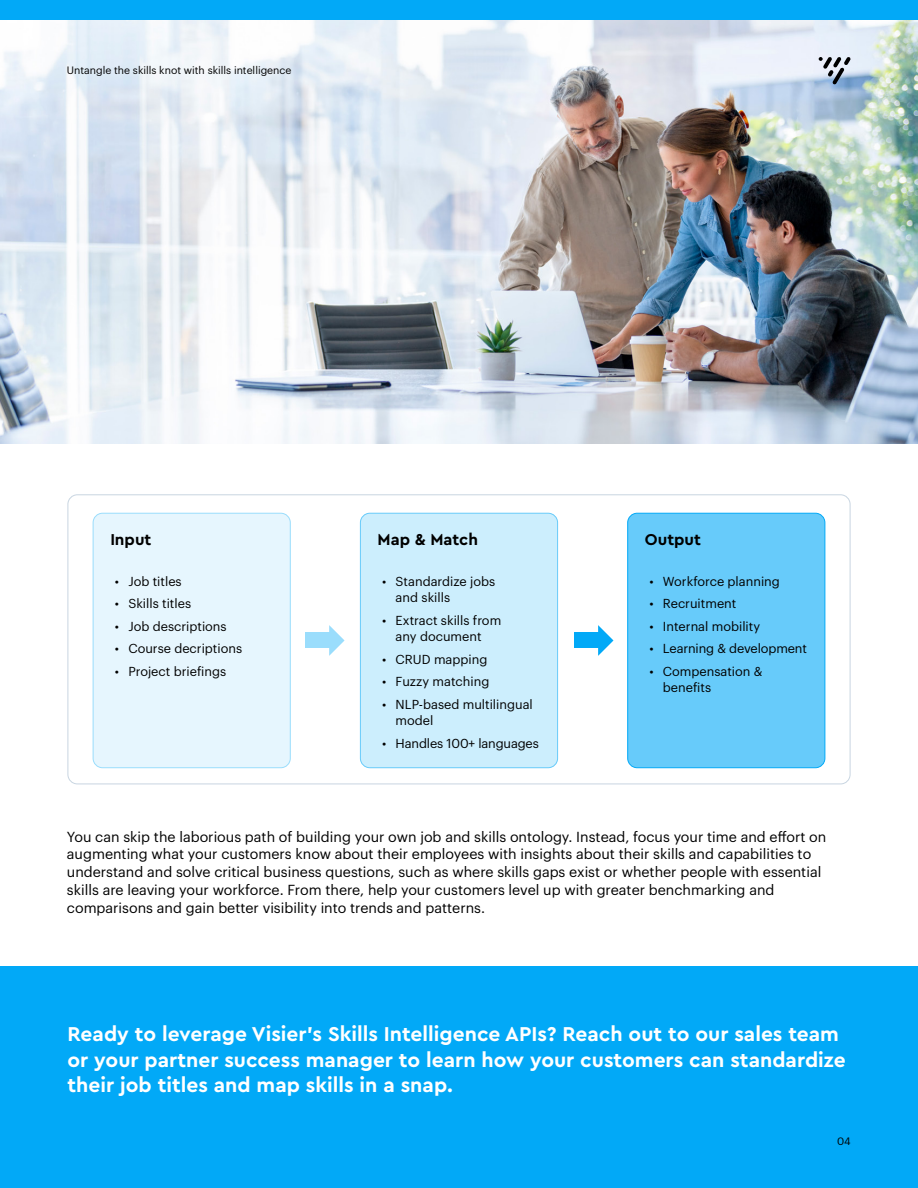
<style>
.page{position:relative;width:918px;height:1188px;background:#fff}
.page>*{position:absolute;margin:0;border:0;box-sizing:border-box;transform-origin:0 0}
.t1{font:700 21px/25.5px "Cera Pro";color:#fff}
.t2{font:700 16.5px "Cera Pro";color:#000}
.t3{font:14.25px/18px "Graphik";color:#000}
.t4{font:12.75px/16.5px "Graphik";color:#000}
.t5{font:10.5px "Graphik";color:#000}
</style>
<div class="page">
<div style="left:0;top:966px;width:918px;height:222px;background:#02a9f7"></div>
<div style="left:93px;top:513px;width:197px;height:255px;background:#e6f6fe;border-radius:9px"></div>
<div style="left:93px;top:513px;width:198px;height:255px;border:1px solid #9addfc;border-radius:9px"></div>
<div style="left:360px;top:513px;width:198px;height:255px;background:#cceefd;border-radius:9px"></div>
<div style="left:360px;top:513px;width:198px;height:255px;border:1px solid #67cbfa;border-radius:9px"></div>
<div style="left:628px;top:513px;width:197px;height:255px;background:#67cbfa;border-radius:9px"></div>
<div style="left:627px;top:513px;width:198px;height:255px;border:1px solid #02a9f7;border-radius:9px"></div>
<div style="left:306px;top:633px;width:24px;height:15px;background:#9addfc"></div>
<svg style="left:329px;top:625px;width:16px;height:31px"></svg>
<div style="left:575px;top:633px;width:24px;height:15px;background:#02a9f7"></div>
<svg style="left:598px;top:625px;width:15px;height:31px"></svg>
<img style="left:0;top:20px;width:918px;height:424px">
<div style="left:0;top:0;width:918px;height:20px;background:#02a9f7"></div>
<svg style="left:819px;top:57px;width:32px;height:27px"></svg>
<p class="t5" style="left:67px;top:63px;width:226px">Untangle the skills knot with skills intelligence</p>
<p class="t2" style="left:110px;top:529px;width:43px">Input</p>
<p class="t4" style="left:115px;top:572px;width:68px">• Job titles</p>
<p class="t4" style="left:115px;top:594px;width:78px">• Skills titles</p>
<p class="t4" style="left:115px;top:617px;width:113px">• Job descriptions</p>
<p class="t4" style="left:115px;top:639px;width:129px">• Course decriptions</p>
<p class="t4" style="left:115px;top:662px;width:113px">• Project briefings</p>
<p class="t2" style="left:378px;top:529px;width:102px">Map &amp; Match</p>
<p class="t4" style="left:396px;top:572px;width:101px;text-indent:-14px">• Standardize jobs and skills</p>
<p class="t4" style="left:382px;top:611px;width:121px;text-align:center">• Extract skills from any document</p>
<p class="t4" style="left:382px;top:650px;width:107px">• CRUD mapping</p>
<p class="t4" style="left:382px;top:672px;width:109px">• Fuzzy matching</p>
<p class="t4" style="left:396px;top:695px;width:139px;text-indent:-14px">• NLP-based multilingual model</p>
<p class="t4" style="left:382px;top:734px;width:158px">• Handles 100+ languages</p>
<p class="t2" style="left:645px;top:529px;width:58px">Output</p>
<p class="t4" style="left:649px;top:572px;width:132px">• Workforce planning</p>
<p class="t4" style="left:649px;top:594px;width:88px">• Recruitment</p>
<p class="t4" style="left:649px;top:617px;width:112px">• Internal mobility</p>
<p class="t4" style="left:649px;top:639px;width:159px">• Learning &amp; development</p>
<p class="t4" style="left:663px;top:662px;width:101px;text-indent:-14px">• Compensation &amp; benefits</p>
<p class="t3" style="left:67px;top:826px;width:761px">You can skip the laborious path of building your own job and skills ontology. Instead, focus your time and effort on augmenting what your customers know about their employees with insights about their skills and capabilities to understand and solve critical business questions, such as where skills gaps exist or whether people with essential skills are leaving your workforce. From there, help your customers level up with greater benchmarking and comparisons and gain better visibility into trends and patterns.</p>
<h1 class="t1" style="left:68px;top:1021px;width:780px">Ready to leverage Visier’s Skills Intelligence APIs? Reach out to our sales team or your partner success manager to learn how your customers can standardize their job titles and map skills in a snap.</h1>
<p class="t5" style="left:837px;top:1133px;width:15px">04</p>
</div>
